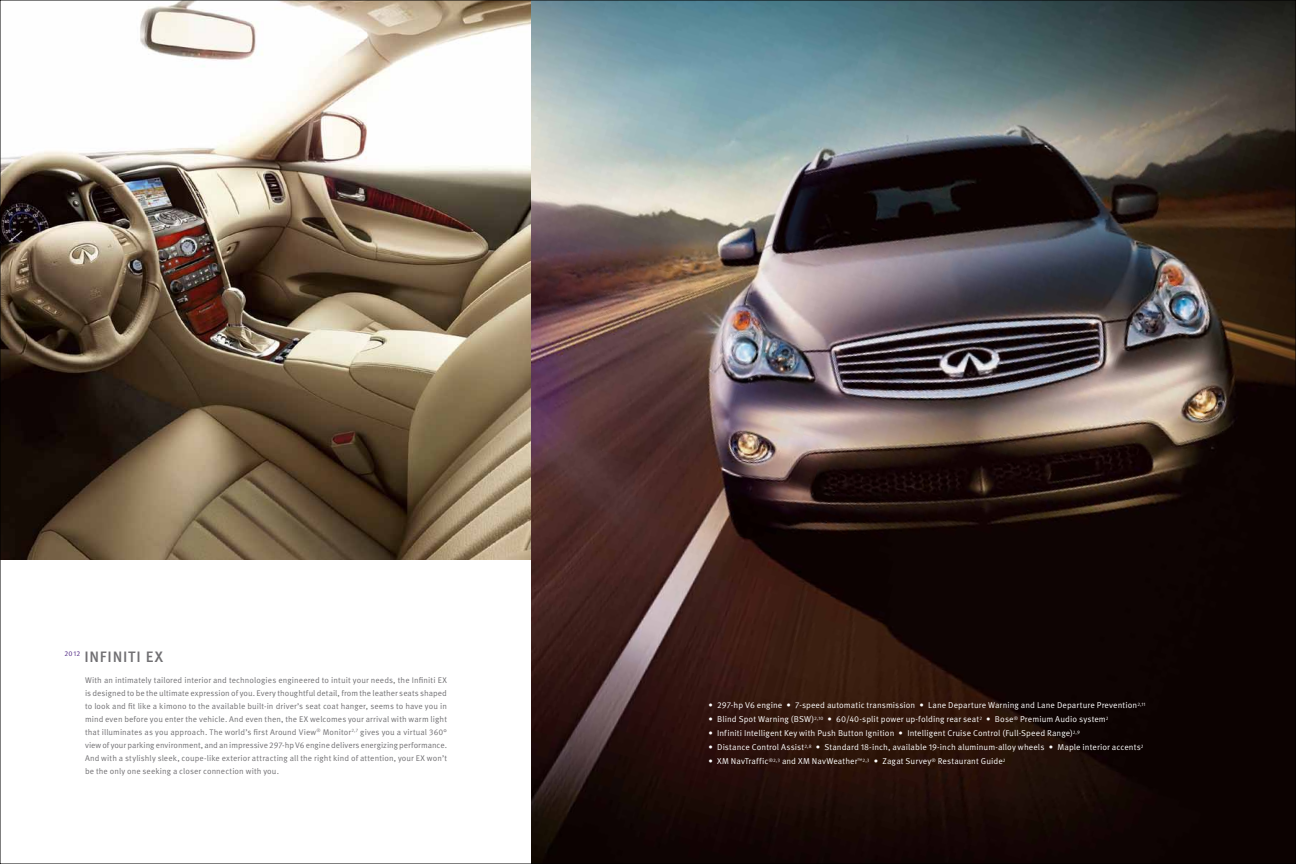
<style>
.page{position:relative;width:1296px;height:864px;background:#fff}
.page>*{position:absolute;margin:0;border:0;box-sizing:border-box;transform-origin:0 0}
.t1{font:500 15.1px "Meta Pro";letter-spacing:.05em;color:#717073}
.t2{font:8.5px "Meta Pro Norm";letter-spacing:.01em;color:#fff}
.t3{font:8.2px/13px "Meta Pro Norm";letter-spacing:.01em;color:#717073;text-align:justify}
</style>
<div class="page">
<img style="left:531px;top:2px;width:763px;height:860px">
<img style="left:2px;top:2px;width:529px;height:558px">
<h1 class="t1" style="left:64px;top:645px;width:100px"><sup>2012</sup> INFINITI EX</h1>
<p class="t3" style="left:85px;top:673px;width:364px">With an intimately tailored interior and technologies engineered to intuit your needs, the Infiniti EX is designed to be the ultimate expression of you. Every thoughtful detail, from the leather seats shaped to look and fit like a kimono to the available built-in driver’s seat coat hanger, seems to have you in mind even before you enter the vehicle. And even then, the EX welcomes your arrival with warm light that illuminates as you approach. The world’s first Around View<sup>®</sup> Monitor<sup>2,7</sup> gives you a virtual 360° view of your parking environment, and an impressive 297-hp V6 engine delivers energizing performance.<br>And with a stylishly sleek, coupe-like exterior attracting all the right kind of attention, your EX won’t be the only one seeking a closer connection with you.</p>
<p class="t2" style="left:708px;top:699px;width:438px">• 297-hp V6 engine • 7-speed automatic transmission • Lane Departure Warning and Lane Departure Prevention<sup>2,11</sup></p>
<p class="t2" style="left:708px;top:713px;width:402px">• Blind Spot Warning (BSW)<sup>2,10</sup> • 60/40-split power up-folding rear seat<sup>2</sup> • Bose<sup>®</sup> Premium Audio system<sup>2</sup></p>
<p class="t2" style="left:708px;top:727px;width:373px">• Infiniti Intelligent Key with Push Button Ignition • Intelligent Cruise Control (Full-Speed Range)<sup>2,9</sup></p>
<p class="t2" style="left:708px;top:741px;width:437px">• Distance Control Assist<sup>2,8</sup> • Standard 18-inch, available 19-inch aluminum-alloy wheels • Maple interior accents<sup>2</sup></p>
<p class="t2" style="left:708px;top:755px;width:299px">• XM NavTraffic<sup>®2,3</sup> and XM NavWeather<sup>™2,3</sup> • Zagat Survey<sup>®</sup> Restaurant Guide<sup>2</sup></p>
</div>
